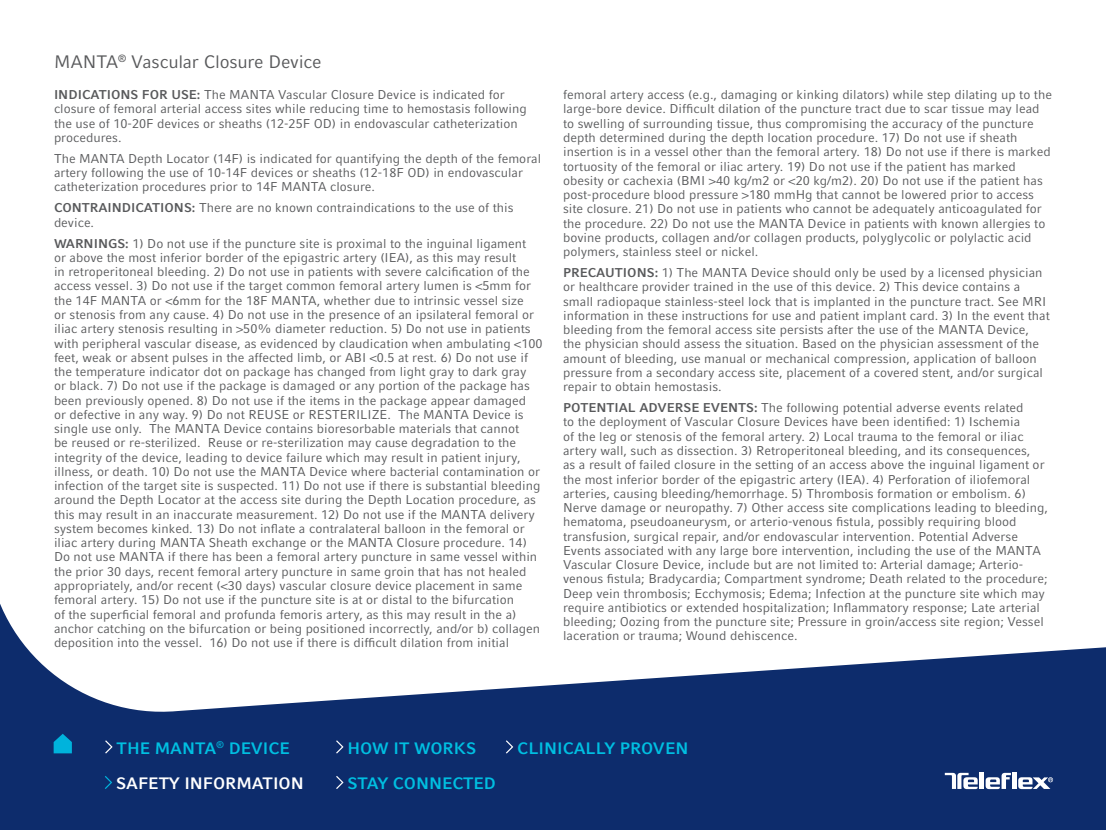
<style>
.page{position:relative;width:1106px;height:830px;background:#fff}
.page>*{position:absolute;margin:0;border:0;box-sizing:border-box;transform-origin:0 0}
.t1{font:18px "Compatil Fact LT Pro";letter-spacing:-.01em;color:#58595b}
.t2{font:700 16.5px "Compatil Fact LT Pro";color:#00bfe1}
.t3{font:700 16.5px "Compatil Fact LT Pro";color:#fff}
.t4{font:12.75px/14.2px "Compatil Fact LT Pro";color:#58595b}
.s1{font-weight:700}
</style>
<div class="page">
<svg style="left:0;top:604px;width:1106px;height:225px;fill:#0d2c6c"></svg>
<div style="left:1012px;top:772px;width:5px;height:16px;background:#fff"></div>
<svg style="left:986px;top:772px;width:25px;height:17px"></svg>
<div style="left:979px;top:772px;width:5px;height:16px;background:#fff"></div>
<svg style="left:1018px;top:777px;width:35px;height:12px"></svg>
<svg style="left:945px;top:772px;width:33px;height:17px"></svg>
<svg style="left:54px;top:733px;width:18px;height:20px"></svg>
<svg style="left:105px;top:775px;width:7px;height:14px"></svg>
<svg style="left:336px;top:775px;width:8px;height:14px"></svg>
<svg style="left:105px;top:740px;width:8px;height:13px"></svg>
<svg style="left:336px;top:740px;width:8px;height:13px"></svg>
<svg style="left:506px;top:740px;width:7px;height:13px"></svg>
<h1 class="t1" style="left:54px;top:51px;width:269px">MANTA<sup>®</sup> Vascular Closure Device</h1>
<p class="t4" style="left:54px;top:87px;width:474px"><span class="s1">INDICATIONS FOR USE:</span> The MANTA Vascular Closure Device is indicated for closure of femoral arterial access sites while reducing time to hemostasis following the use of 10-20F devices or sheaths (12-25F OD) in endovascular catheterization procedures.</p>
<p class="t4" style="left:54px;top:151px;width:489px">The MANTA Depth Locator (14F) is indicated for quantifying the depth of the femoral artery following the use of 10-14F devices or sheaths (12-18F OD) in endovascular catheterization procedures prior to 14F MANTA closure.</p>
<p class="t4" style="left:54px;top:201px;width:461px"><span class="s1">CONTRAINDICATIONS:</span> There are no known contraindications to the use of this device.</p>
<p class="t4" style="left:54px;top:236px;width:490px"><span class="s1">WARNINGS:</span> 1) Do not use if the puncture site is proximal to the inguinal ligament<br>or above the most inferior border of the epigastric artery (IEA), as this may result<br>in retroperitoneal bleeding. 2) Do not use in patients with severe calcification of the access vessel. 3) Do not use if the target common femoral artery lumen is &lt;5mm for the 14F MANTA or &lt;6mm for the 18F MANTA, whether due to intrinsic vessel size<br>or stenosis from any cause. 4) Do not use in the presence of an ipsilateral femoral or iliac artery stenosis resulting in &gt;50% diameter reduction. 5) Do not use in patients with peripheral vascular disease, as evidenced by claudication when ambulating &lt;100 feet, weak or absent pulses in the affected limb, or ABI &lt;0.5 at rest. 6) Do not use if the temperature indicator dot on package has changed from light gray to dark gray<br>or black. 7) Do not use if the package is damaged or any portion of the package has been previously opened. 8) Do not use if the items in the package appear damaged<br>or defective in any way. 9) Do not REUSE or RESTERILIZE. The MANTA Device is single use only. The MANTA Device contains bioresorbable materials that cannot<br>be reused or re-sterilized. Reuse or re-sterilization may cause degradation to the integrity of the device, leading to device failure which may result in patient injury, illness, or death. 10) Do not use the MANTA Device where bacterial contamination or infection of the target site is suspected. 11) Do not use if there is substantial bleeding around the Depth Locator at the access site during the Depth Location procedure, as this may result in an inaccurate measurement. 12) Do not use if the MANTA delivery system becomes kinked. 13) Do not inflate a contralateral balloon in the femoral or iliac artery during MANTA Sheath exchange or the MANTA Closure procedure. 14)<br>Do not use MANTA if there has been a femoral artery puncture in same vessel within the prior 30 days, recent femoral artery puncture in same groin that has not healed appropriately, and/or recent (&lt;30 days) vascular closure device placement in same femoral artery. 15) Do not use if the puncture site is at or distal to the bifurcation<br>of the superficial femoral and profunda femoris artery, as this may result in the a) anchor catching on the bifurcation or being positioned incorrectly, and/or b) collagen deposition into the vessel. 16) Do not use if there is difficult dilation from initial</p>
<p class="t4" style="left:563px;top:88px;width:490px">femoral artery access (e.g., damaging or kinking dilators) while step dilating up to the large-bore device. Difficult dilation of the puncture tract due to scar tissue may lead to swelling of surrounding tissue, thus compromising the accuracy of the puncture depth determined during the depth location procedure. 17) Do not use if sheath insertion is in a vessel other than the femoral artery. 18) Do not use if there is marked tortuosity of the femoral or iliac artery. 19) Do not use if the patient has marked obesity or cachexia (BMI &gt;40 kg/m2 or &lt;20 kg/m2). 20) Do not use if the patient has post-procedure blood pressure &gt;180 mmHg that cannot be lowered prior to access site closure. 21) Do not use in patients who cannot be adequately anticoagulated for the procedure. 22) Do not use the MANTA Device in patients with known allergies to bovine products, collagen and/or collagen products, polyglycolic or polylactic acid polymers, stainless steel or nickel.</p>
<p class="t4" style="left:563px;top:265px;width:488px"><span class="s1">PRECAUTIONS:</span> 1) The MANTA Device should only be used by a licensed physician or healthcare provider trained in the use of this device. 2) This device contains a small radiopaque stainless-steel lock that is implanted in the puncture tract. See MRI information in these instructions for use and patient implant card. 3) In the event that bleeding from the femoral access site persists after the use of the MANTA Device, the physician should assess the situation. Based on the physician assessment of the amount of bleeding, use manual or mechanical compression, application of balloon pressure from a secondary access site, placement of a covered stent, and/or surgical repair to obtain hemostasis.</p>
<p class="t4" style="left:563px;top:400px;width:486px"><span class="s1">POTENTIAL ADVERSE EVENTS:</span> The following potential adverse events related<br>to the deployment of Vascular Closure Devices have been identified: 1) Ischemia<br>of the leg or stenosis of the femoral artery. 2) Local trauma to the femoral or iliac artery wall, such as dissection. 3) Retroperitoneal bleeding, and its consequences,<br>as a result of failed closure in the setting of an access above the inguinal ligament or the most inferior border of the epigastric artery (IEA). 4) Perforation of iliofemoral arteries, causing bleeding/hemorrhage. 5) Thrombosis formation or embolism. 6)<br>Nerve damage or neuropathy. 7) Other access site complications leading to bleeding, hematoma, pseudoaneurysm, or arterio-venous fistula, possibly requiring blood transfusion, surgical repair, and/or endovascular intervention. Potential Adverse Events associated with any large bore intervention, including the use of the MANTA Vascular Closure Device, include but are not limited to: Arterial damage; Arterio&shy;venous fistula; Bradycardia; Compartment syndrome; Death related to the procedure; Deep vein thrombosis; Ecchymosis; Edema; Infection at the puncture site which may require antibiotics or extended hospitalization; Inflammatory response; Late arterial bleeding; Oozing from the puncture site; Pressure in groin/access site region; Vessel laceration or trauma; Wound dehiscence.</p>
<p class="t2" style="left:117px;top:738px;width:175px">THE MANTA<sup>®</sup> DEVICE</p>
<p class="t2" style="left:348px;top:738px;width:130px">HOW IT WORKS</p>
<p class="t2" style="left:517px;top:738px;width:173px">CLINICALLY PROVEN</p>
<p class="t3" style="left:116px;top:773px;width:189px">SAFETY INFORMATION</p>
<p class="t2" style="left:348px;top:773px;width:150px">STAY CONNECTED</p>
</div>
